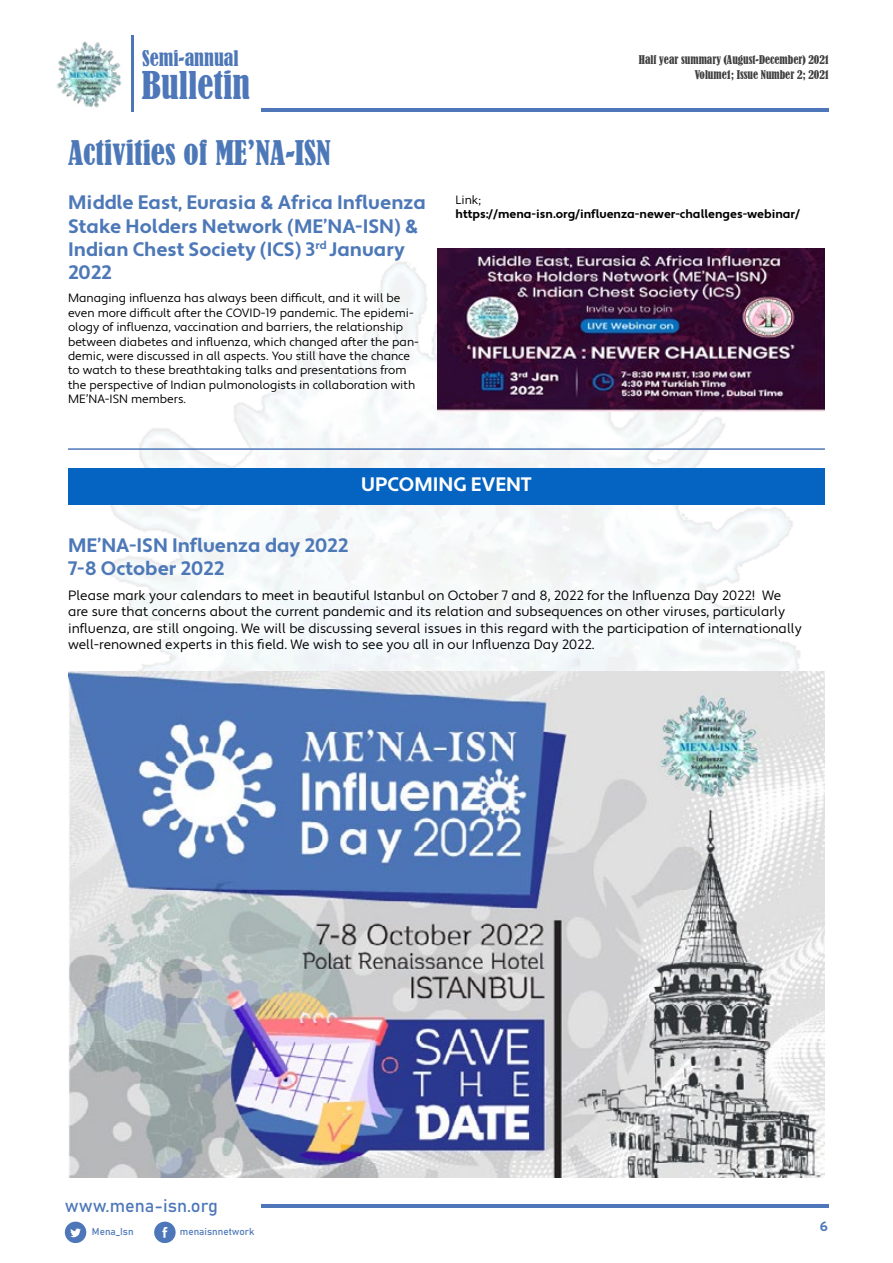
<style>
.page{position:relative;width:893px;height:1263px;background:#fff}
.page>*{position:absolute;margin:0;border:0;box-sizing:border-box;transform-origin:0 0}
.t1{font:condensed 35.85px "Bernard";color:#4d77b8}
.t2{font:condensed 31.8px "Bernard";color:#4d78b8}
.t3{font:condensed 20.1px "Bernard";color:#4d77b8}
.t4{font:700 19.5px/23.4px "Apertura";color:#4d78b8}
.t5{font:700 19.5px "Apertura";color:#fff}
.t6{font:18px "Bahnschrift";color:#4d77b8}
.t7{font:13.5px/16.2px "Apertura";color:#000}
.t8{font:700 13.5px "Apertura";color:#4d78b8}
.t9{font:12px/14.4px "Apertura";color:#000}
.t10{font:700 12px "Apertura";color:#000}
.t11{font:condensed 11.25px/14.5px "Bernard";color:#404041;text-align:right}
.t12{font:9.9px "Bahnschrift";color:#4d77b8}
</style>
<div class="page">
<img style="left:74px;top:259px;width:747px;height:413px">
<img style="left:57px;top:41px;width:65px;height:67px">
<hr style="left:131px;top:36px;width:2px;height:76px;background:#4d77b8">
<svg style="left:154px;top:1221px;width:22px;height:22px"></svg>
<svg style="left:65px;top:1221px;width:21px;height:22px"></svg>
<hr style="left:262px;top:108px;width:567px;height:4px;background:#4d77b8">
<hr style="left:262px;top:1204px;width:567px;height:4px;background:#4d77b8">
<div style="left:68px;top:468px;width:757px;height:37px;background:#0563c1"></div>
<img style="left:438px;top:248px;width:387px;height:164px">
<hr style="left:68px;top:448px;width:757px;height:2px;background:#4d78b8">
<hr style="left:892px;top:910px;width:1px;height:30px;background:#4d78b8">
<img style="left:68px;top:672px;width:757px;height:506px">
<h3 class="t3" style="left:142px;top:46px;width:98px">Semi-annual</h3>
<p class="t11" style="left:639px;top:53px;width:192px">Half year summary (August-December) 2021<br>Volume1; Issue Number 2; 2021</p>
<h1 class="t1" style="left:142px;top:65px;width:110px">Bulletin</h1>
<h2 class="t2" style="left:68px;top:135px;width:264px">Activities of ME’NA-ISN</h2>
<h3 class="t4" style="left:68px;top:191px;width:360px">Middle East, Eurasia &amp; Africa Influenza<br>Stake Holders Network (ME’NA-ISN) &amp;<br>Indian Chest Society (ICS) 3<sup>rd</sup> January<br>2022</h3>
<p class="t9" style="left:68px;top:291px;width:352px">Managing influenza has always been difficult, and it will be even more difficult after the COVID-19 pandemic. The epidemi&shy;ology of influenza, vaccination and barriers, the relationship between diabetes and influenza, which changed after the pan&shy;demic, were discussed in all aspects. You still have the chance to watch to these breathtaking talks and presentations from the perspective of Indian pulmonologists in collaboration with ME’NA-ISN members.</p>
<p class="t9" style="left:455px;top:193px;width:27px">Link;</p>
<p class="t10" style="left:455px;top:207px;width:346px">https://mena-isn.org/influenza-newer-challenges-webinar/</p>
<h3 class="t5" style="left:361px;top:473px;width:172px">UPCOMING EVENT</h3>
<h3 class="t4" style="left:68px;top:534px;width:282px">ME’NA-ISN Influenza day 2022<br>7-8 October 2022</h3>
<p class="t7" style="left:68px;top:588px;width:735px">Please mark your calendars to meet in beautiful Istanbul on October 7 and 8, 2022 for the Influenza Day 2022! We are sure that concerns about the current pandemic and its relation and subsequences on other viruses, particularly influenza, are still ongoing. We will be discussing several issues in this regard with the participation of internationally well-renowned experts in this field. We wish to see you all in our Influenza Day 2022.</p>
<h3 class="t6" style="left:65px;top:1192px;width:155px">www.mena-isn.org</h3>
<p class="t12" style="left:92px;top:1224px;width:43px">Mena_Isn</p>
<p class="t12" style="left:180px;top:1224px;width:76px">menaisnnetwork</p>
<p class="t8" style="left:820px;top:1218px;width:10px">6</p>
</div>
